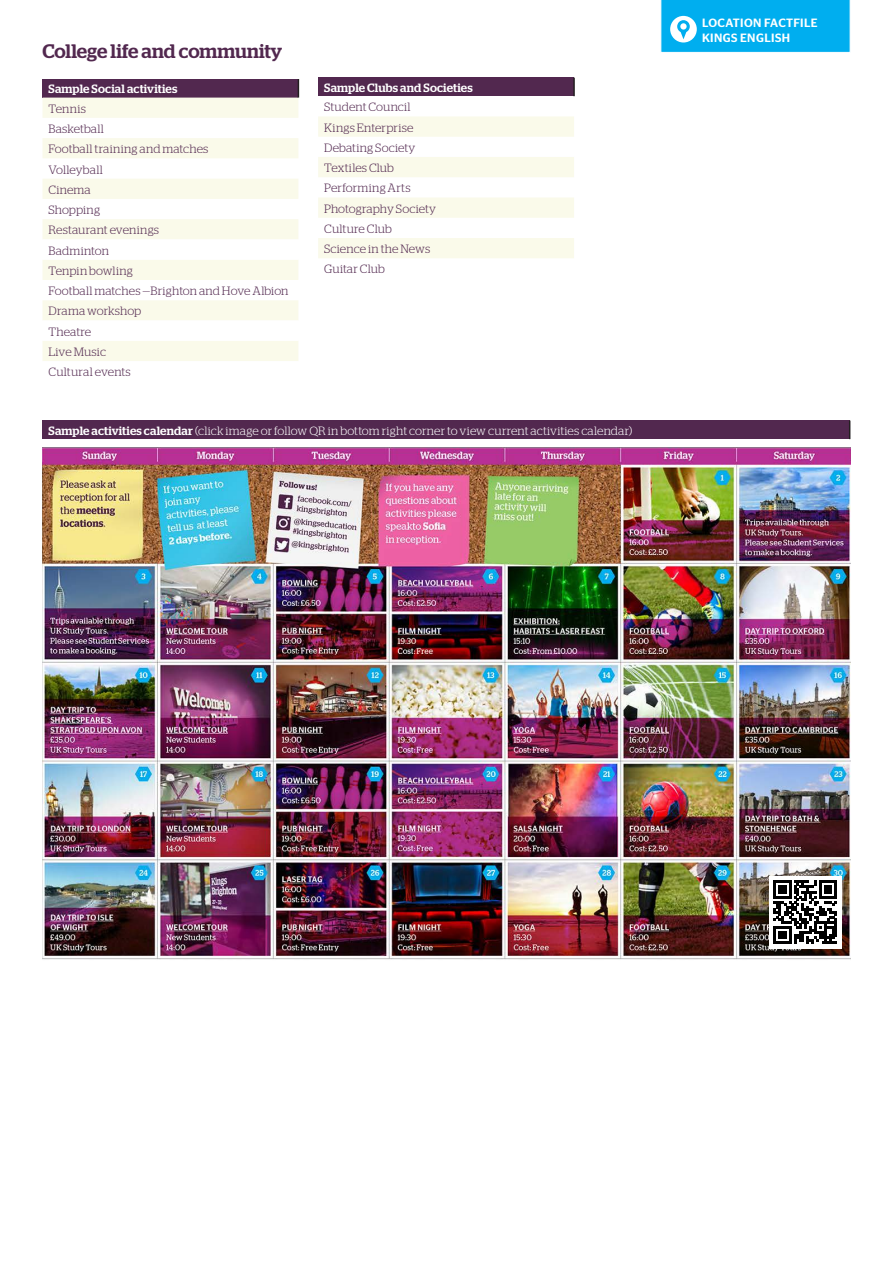
<style>
.page{position:relative;width:893px;height:1263px;background:#fff}
.page>*{position:absolute;margin:0;border:0;box-sizing:border-box;transform-origin:0 0}
.t1{font:500 19.5px "Stag LC";letter-spacing:-.005em;color:#52284f}
.t2{font:300 12px/20.2px "Stag LC";letter-spacing:.015em;color:#52284f}
.t3{font:300 12px "Stag LC";letter-spacing:.01em;color:#fff}
.t4{font:500 12px "Stag LC";letter-spacing:.015em;color:#fff}
.t5{font:500 12px/15px "Stag Sans LC";letter-spacing:.035em;color:#fff}
.s1{font-weight:500}
</style>
<div class="page">
<div style="left:43px;top:79px;width:255px;height:19px;background:#52284f"></div>
<svg style="left:43px;top:98px;width:255px;height:141px;fill:#fafaea"></svg>
<svg style="left:43px;top:260px;width:255px;height:101px"></svg>
<svg style="left:298px;top:79px;width:1px;height:19px"></svg>
<div style="left:43px;top:421px;width:807px;height:18px;background:#52284f"></div>
<svg style="left:849px;top:421px;width:1px;height:18px"></svg>
<div style="left:318px;top:78px;width:256px;height:18px;background:#52284f"></div>
<svg style="left:318px;top:116px;width:256px;height:142px"></svg>
<svg style="left:573px;top:78px;width:2px;height:18px"></svg>
<svg style="left:660px;top:0;width:191px;height:53px;background:#13b4f0"></svg>
<img style="left:43px;top:448px;width:807px;height:512px">
<div style="left:769px;top:876px;width:73px;height:73px;background:#fff"></div>
<svg style="left:774px;top:881px;width:63px;height:63px"></svg>
<h1 class="t1" style="left:43px;top:36px;width:241px">College life and community</h1>
<p class="t4" style="left:49px;top:80px;width:130px">Sample Social activities</p>
<p class="t2" style="left:49px;top:97px;width:241px">Tennis<br>Basketball<br>Football training and matches<br>Volleyball<br>Cinema<br>Shopping<br>Restaurant evenings<br>Badminton<br>Tenpin bowling<br>Football matches —Brighton and Hove Albion<br>Drama workshop<br>Theatre<br>Live Music<br>Cultural events</p>
<p class="t4" style="left:324px;top:78px;width:150px">Sample Clubs and Societies</p>
<p class="t2" style="left:324px;top:96px;width:114px">Student Council<br>Kings Enterprise<br>Debating Society<br>Textiles Club<br>Performing Arts<br>Photography Society<br>Culture Club<br>Science in the News<br>Guitar Club</p>
<p class="t3" style="left:49px;top:422px;width:585px"><span class="s1">Sample activities calendar</span> (click image or follow QR in bottom right corner to view current activities calendar)</p>
<p class="t5" style="left:702px;top:14px;width:117px">LOCATION FACTFILE<br>KINGS ENGLISH</p>
</div>
